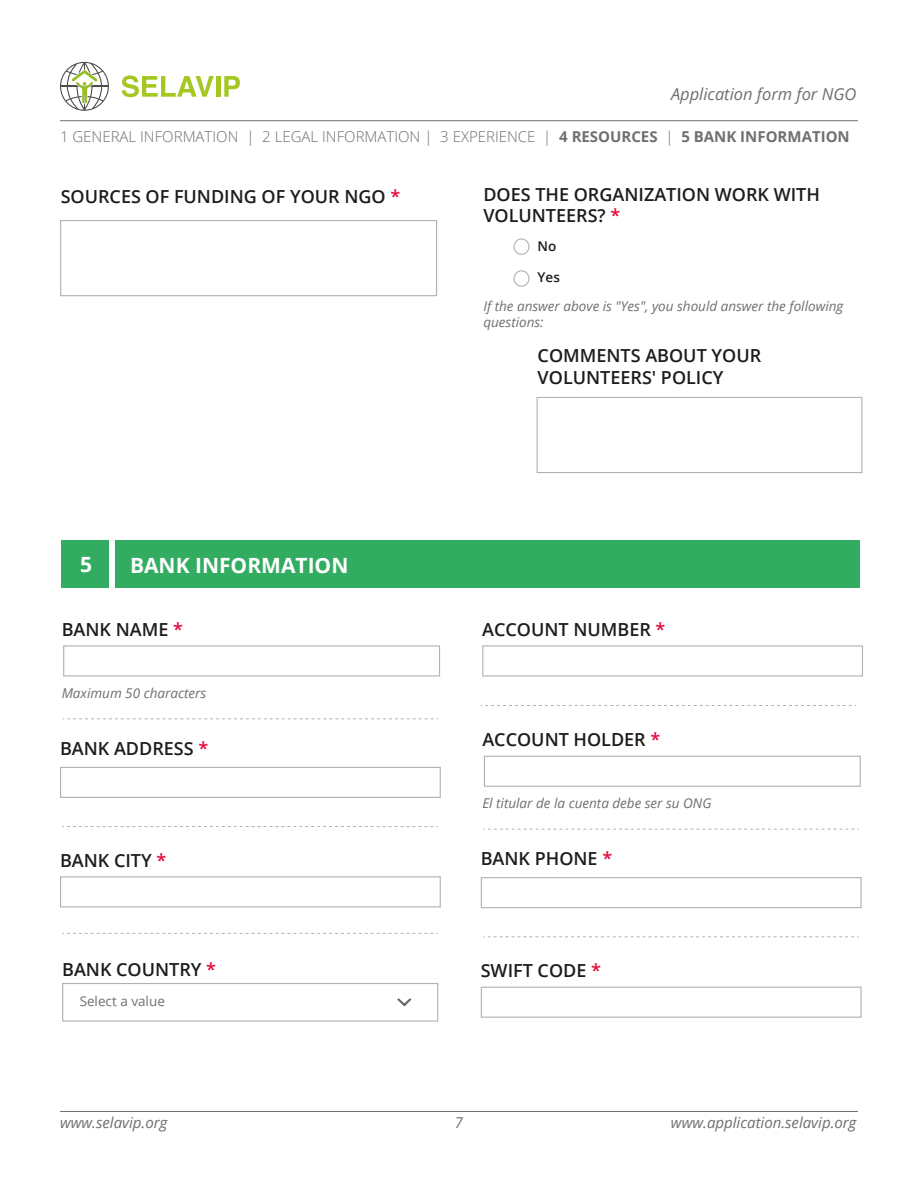
<style>
.page{position:relative;width:918px;height:1188px;background:#fff}
.page>*{position:absolute;margin:0;border:0;box-sizing:border-box;transform-origin:0 0}
.t1{font:700 21px "Open Sans";color:#fff}
.t2{font:600 18px/21.6px "Open Sans";color:#1d1d1b}
.t3{font:italic 16.5px "Open Sans";color:#706f6f}
.t4{font:300 15px "Open Sans";color:#716f6f}
.t5{font:italic 15px "Open Sans";color:#706f6f}
.t6{font:italic 13.5px/16.2px "Open Sans";color:#706f6f}
.t7{font:13.5px "Open Sans";color:#716f6f}
.t8{font:600 13.5px "Open Sans";color:#1d1d1b}
.s1{font-weight:700}
.s2{color:#e40837}
</style>
<div class="page">
<div style="left:60px;top:220px;width:377px;height:76px;border:1px solid #b2b1b1"></div>
<hr style="left:60px;top:1111px;width:798px;height:1px;background:#716f6f">
<div style="left:62px;top:540px;width:47px;height:47px;background:#32ac61"></div>
<div style="left:115px;top:540px;width:745px;height:48px;background:#32ac61"></div>
<hr style="left:60px;top:120px;width:798px;height:1px;background:#716f6f">
<svg style="left:122px;top:75px;width:92px;height:22px"></svg>
<hr style="left:216px;top:76px;width:4px;height:21px;background:#a5c721">
<svg style="left:224px;top:76px;width:16px;height:21px"></svg>
<svg style="left:60px;top:62px;width:49px;height:49px"></svg>
<div style="left:537px;top:397px;width:325px;height:76px;border:1px solid #b2b1b1"></div>
<div style="left:514px;top:238px;width:15px;height:17px;border:1px solid #b2b1b1;border-radius:50%"></div>
<div style="left:514px;top:270px;width:15px;height:17px;border:1px solid #b2b1b1;border-radius:50%"></div>
<div style="left:63px;top:645px;width:377px;height:32px;border:1px solid #b2b1b1"></div>
<div style="left:60px;top:767px;width:381px;height:31px;border:1px solid #b2b1b1"></div>
<div style="left:60px;top:876px;width:381px;height:31px;border:1px solid #b2b1b1"></div>
<svg style="left:63px;top:718px;width:375px;height:1px"></svg>
<svg style="left:62px;top:826px;width:376px;height:1px"></svg>
<svg style="left:62px;top:933px;width:376px;height:1px"></svg>
<div style="left:62px;top:983px;width:376px;height:39px;border:1px solid #b2b1b1"></div>
<svg style="left:397px;top:998px;width:14px;height:8px"></svg>
<svg style="left:481px;top:705px;width:375px;height:1px"></svg>
<div style="left:482px;top:645px;width:381px;height:32px;border:1px solid #b2b1b1"></div>
<div style="left:484px;top:756px;width:377px;height:31px;border:1px solid #b2b1b1"></div>
<div style="left:481px;top:877px;width:381px;height:31px;border:1px solid #b2b1b1"></div>
<div style="left:481px;top:987px;width:381px;height:31px;border:1px solid #b2b1b1"></div>
<svg style="left:483px;top:829px;width:376px;height:1px"></svg>
<svg style="left:483px;top:936px;width:376px;height:1px"></svg>
<p class="t3" style="left:671px;top:82px;width:187px">Application form for NGO</p>
<p class="t4" style="left:60px;top:126px;width:791px">1 GENERAL INFORMATION | 2 LEGAL INFORMATION | 3 EXPERIENCE | <span class="s1">4 RESOURCES</span> | <span class="s1">5 BANK INFORMATION</span></p>
<p class="t2" style="left:61px;top:185px;width:341px">SOURCES OF FUNDING OF YOUR NGO <span class="s2">*</span></p>
<p class="t1" style="left:80px;top:550px;width:13px">5</p>
<p class="t1" style="left:130px;top:551px;width:220px">BANK INFORMATION</p>
<p class="t2" style="left:62px;top:618px;width:123px">BANK NAME <span class="s2">*</span></p>
<p class="t6" style="left:62px;top:685px;width:146px">Maximum 50 characters</p>
<p class="t2" style="left:60px;top:737px;width:150px">BANK ADDRESS <span class="s2">*</span></p>
<p class="t2" style="left:60px;top:849px;width:108px">BANK CITY <span class="s2">*</span></p>
<p class="t2" style="left:62px;top:958px;width:155px">BANK COUNTRY <span class="s2">*</span></p>
<p class="t7" style="left:80px;top:992px;width:87px">Select a value</p>
<p class="t2" style="left:483px;top:183px;width:338px">DOES THE ORGANIZATION WORK WITH<br>VOLUNTEERS? <span class="s2">*</span></p>
<p class="t8" style="left:538px;top:236px;width:20px">No</p>
<p class="t8" style="left:538px;top:268px;width:24px">Yes</p>
<p class="t6" style="left:483px;top:298px;width:362px">If the answer above is "Yes", you should answer the following questions:</p>
<p class="t2" style="left:538px;top:344px;width:225px">COMMENTS ABOUT YOUR<br>VOLUNTEERS' POLICY</p>
<p class="t2" style="left:482px;top:618px;width:185px">ACCOUNT NUMBER <span class="s2">*</span></p>
<p class="t2" style="left:482px;top:729px;width:179px">ACCOUNT HOLDER <span class="s2">*</span></p>
<p class="t6" style="left:482px;top:795px;width:231px">El titular de la cuenta debe ser su ONG</p>
<p class="t2" style="left:481px;top:847px;width:133px">BANK PHONE <span class="s2">*</span></p>
<p class="t2" style="left:481px;top:960px;width:122px">SWIFT CODE <span class="s2">*</span></p>
<p class="t5" style="left:60px;top:1112px;width:109px">www.selavip.org</p>
<p class="t5" style="left:455px;top:1112px;width:10px">7</p>
<p class="t5" style="left:671px;top:1112px;width:187px">www.application.selavip.org</p>
</div>
